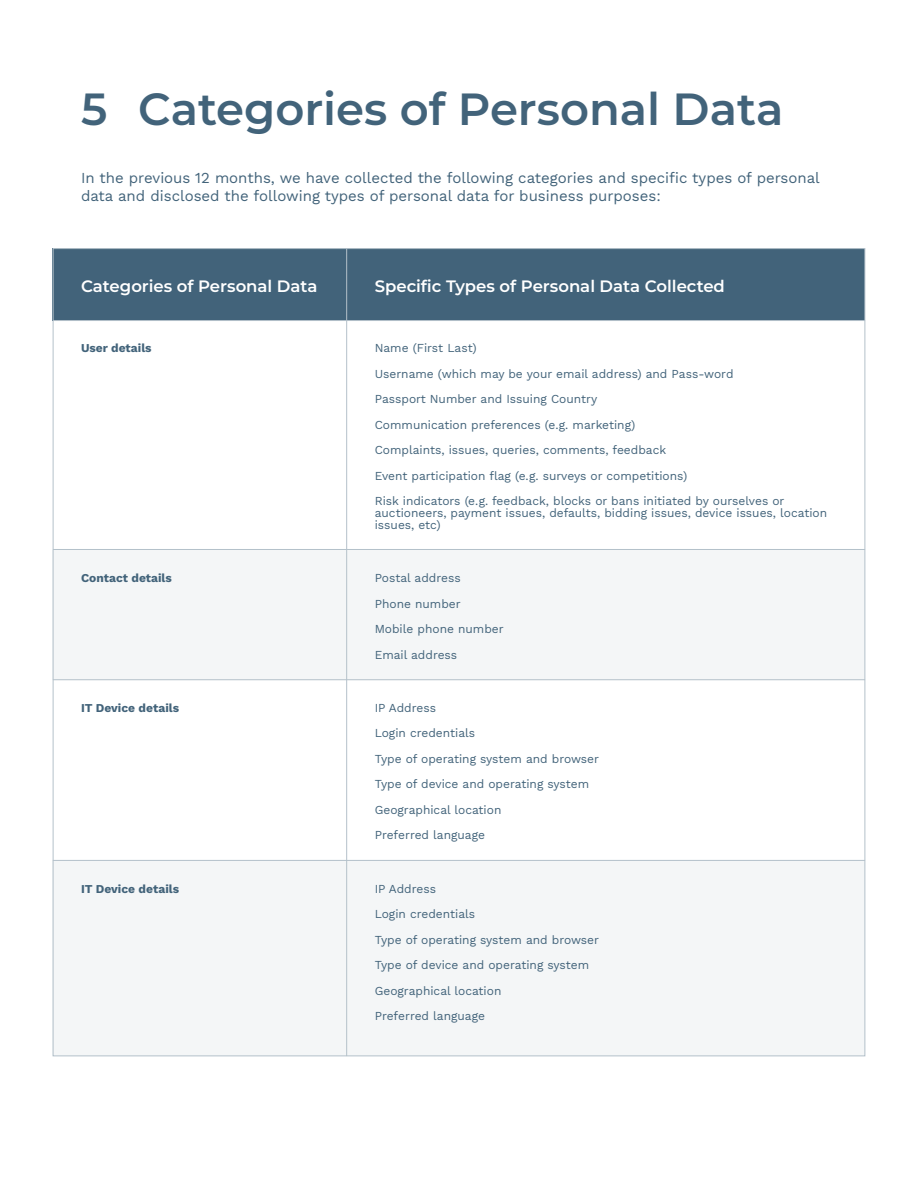
<style>
.page{position:relative;width:918px;height:1188px;background:#fff}
.page>*{position:absolute;margin:0;border:0;box-sizing:border-box;transform-origin:0 0}
.t1{font:600 45px "Montserrat";color:#42637a}
.t2{font:600 16.5px "Montserrat";color:#fff}
.t3{font:15px/18px "Work Sans";color:#42637a}
.t4{font:12px/25.5px "Work Sans";color:#42637a}
.t5{font:700 12px "Work Sans";color:#42637a}
</style>
<div class="page">
<div style="left:53px;top:550px;width:812px;height:130px;background:#f4f6f7"></div>
<div style="left:53px;top:860px;width:812px;height:196px;background:#f4f6f7"></div>
<div style="left:53px;top:249px;width:812px;height:72px;background:#42637a"></div>
<hr style="left:53px;top:549px;width:812px;height:1px;background:#b4c1ca">
<hr style="left:346px;top:248px;width:1px;height:808px;background:#b4c1ca">
<hr style="left:53px;top:320px;width:812px;height:1px;background:#b4c1ca">
<hr style="left:53px;top:679px;width:812px;height:1px;background:#b4c1ca">
<hr style="left:53px;top:860px;width:812px;height:1px;background:#b4c1ca">
<h1 class="t1" style="left:81px;top:79px;width:704px">5 Categories of Personal Data</h1>
<p class="t3" style="left:81px;top:168px;width:740px">In the previous 12 months, we have collected the following categories and specific types of personal data and disclosed the following types of personal data for business purposes:</p>
<h2 class="t2" style="left:81px;top:276px;width:238px">Categories of Personal Data</h2>
<h2 class="t2" style="left:375px;top:276px;width:352px">Specific Types of Personal Data Collected</h2>
<p class="t5" style="left:81px;top:339px;width:72px">User details</p>
<p class="t4" style="left:375px;top:335px;width:411px">Name (First Last)<br>Username (which may be your email address) and Pass-word Passport Number and Issuing Country<br>Communication preferences (e.g. marketing)<br>Complaints, issues, queries, comments, feedback<br>Event participation flag (e.g. surveys or competitions)<br>Risk indicators (e.g. feedback, blocks or bans initiated by ourselves or</p>
<p class="t4" style="left:375px;top:507px;width:454px;line-height:12px">auctioneers, payment issues, defaults, bidding issues, device issues, location issues, etc)</p>
<p class="t5" style="left:81px;top:569px;width:92px">Contact details</p>
<p class="t4" style="left:375px;top:565px;width:130px">Postal address<br>Phone number<br>Mobile phone number<br>Email address</p>
<p class="t5" style="left:81px;top:699px;width:100px">IT Device details</p>
<p class="t4" style="left:375px;top:695px;width:226px">IP Address<br>Login credentials<br>Type of operating system and browser<br>Type of device and operating system<br>Geographical location<br>Preferred language</p>
<p class="t5" style="left:81px;top:879px;width:100px">IT Device details</p>
<p class="t4" style="left:375px;top:875px;width:226px">IP Address<br>Login credentials<br>Type of operating system and browser<br>Type of device and operating system<br>Geographical location<br>Preferred language</p>
</div>
